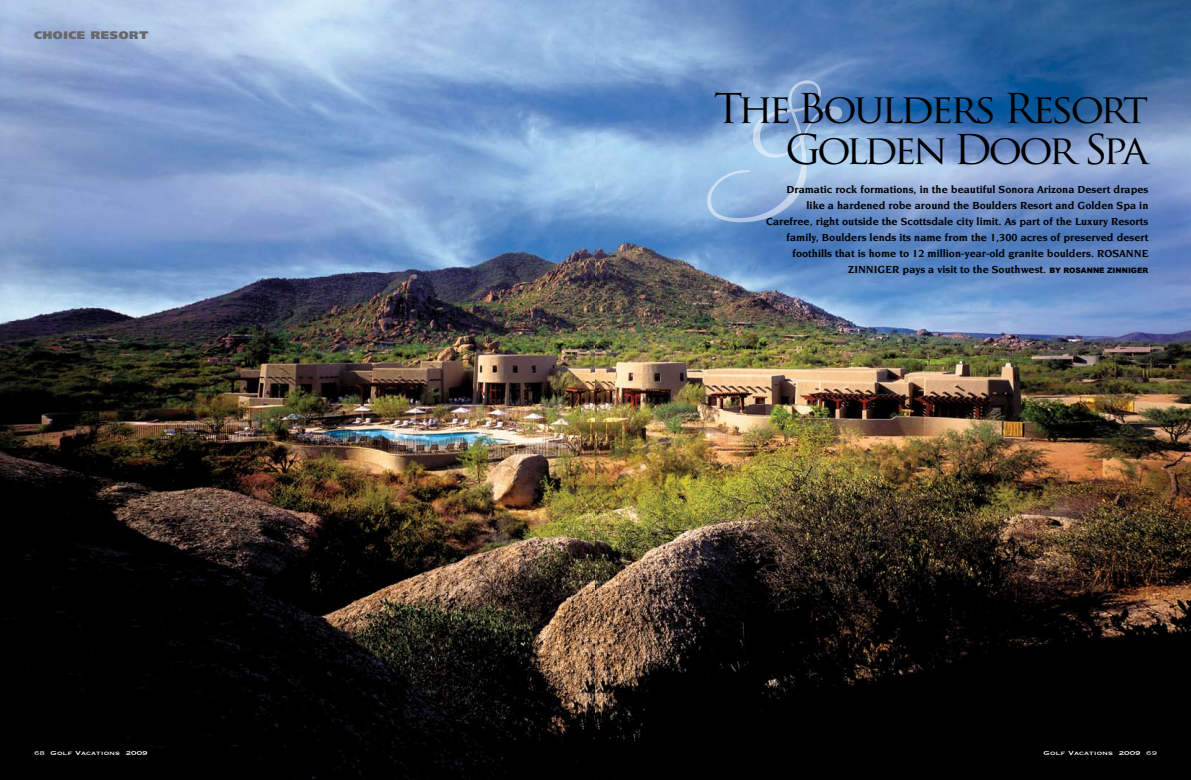
<style>
.page{position:relative;width:1191px;height:780px;background:#fff}
.page>*{position:absolute;margin:0;border:0;box-sizing:border-box;transform-origin:0 0}
.t1{font:40px/41px "Trajan Pro";letter-spacing:-.095em;color:#000;text-align:right;scale:1.05 1}
.t2{font:700 11px/16px "Novarese";color:#000;text-align:right}
.t3{font:900 11px "Frutiger";letter-spacing:.05em;color:#68676c;scale:1.1 1}
.t4{font:7.5px "Copperplate Thirty One BC";color:#fff;scale:1.2 1}
.s1{font-family:"Arial";font-weight:900;font-size:7.5px}
.s2{font-family:"Copperplate Thirty Two BC"}
</style>
<div class="page">
<img style="left:0;top:0;width:1191px;height:780px">
<svg style="left:707px;top:80px;width:135px;height:142px;background:#8eb1db"></svg>
<p class="t3" style="left:34px;top:28px;width:105px">CHOICE RESORT</p>
<h1 class="t1" style="left:714px;top:88px;width:415px">The Boulders Resort<br>Golden Door Spa</h1>
<p class="t2" style="left:766px;top:181px;width:384px">Dramatic rock formations, in the beautiful Sonora Arizona Desert drapes like a hardened robe around the Boulders Resort and Golden Spa in Carefree, right outside the Scottsdale city limit. As part of the Luxury Resorts family, Boulders lends its name from the 1,300 acres of preserved desert foothills that is home to 12 million-year-old granite boulders. Rosanne Zinniger pays a visit to the Southwest. <span class="s1">BY ROSANNE ZINNIGER</span></p>
<p class="t4" style="left:34px;top:749px;width:96px"><span class="s2">68</span> Golf Vacations 2009</p>
<p class="t4" style="left:1043px;top:749px;width:96px">Golf Vacations 2009 <span class="s2">69</span></p>
</div>
